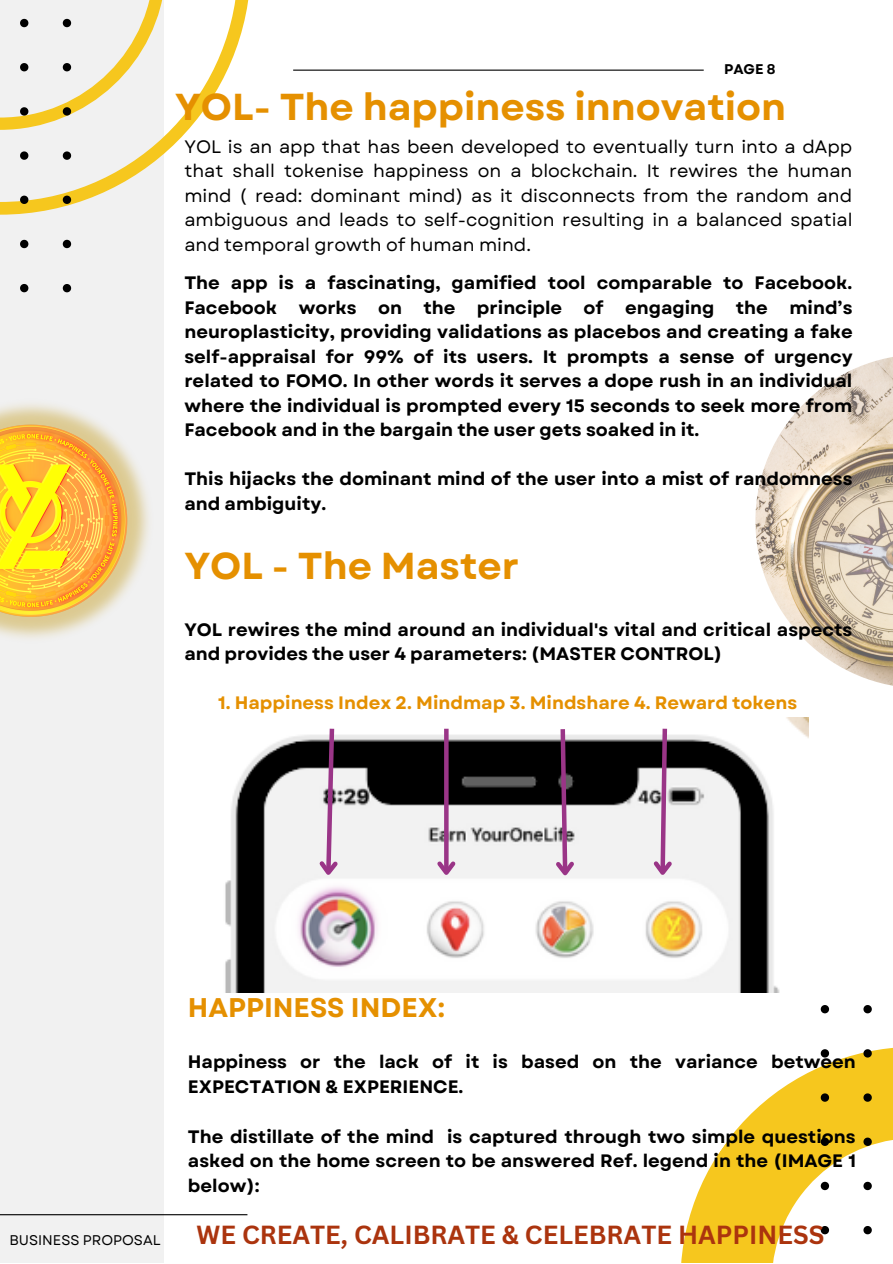
<style>
.page{position:relative;width:893px;height:1264px;background:#fff}
.page>*{position:absolute;margin:0;border:0;box-sizing:border-box;transform-origin:0 0}
.t1{font:700 37.5px "Garet";color:#e59000}
.t2{font:700 27px "Garet";color:#e59000}
.t3{font:700 25.5px "Canva Sans";color:#ab340e}
.t4{font:700 18px/24.5px "Garet";color:#000}
.t5{font:18px/24.5px "Garet";color:#000;text-align:justify}
.t6{font:700 18px "Garet";color:#e59000}
.t7{font:13.95px "Garet";color:#000}
.t8{font:700 13.95px "Garet";color:#000}
</style>
<div class="page">
<div style="left:0;top:0;width:164px;height:1262px;background:#f1f1f1"></div>
<svg style="left:71px;top:0;width:178px;height:205px"></svg>
<svg style="left:0;top:18px;width:71px;height:274px"></svg>
<hr style="left:293px;top:70px;width:410px;height:1px;background:#000">
<svg style="left:587px;top:992px;width:233px;height:270px"></svg>
<svg style="left:820px;top:1005px;width:72px;height:230px"></svg>
<hr style="left:0;top:1214px;width:247px;height:1px;background:#000">
<img style="left:755px;top:357px;width:137px;height:329px">
<img style="left:0;top:404px;width:149px;height:234px">
<img style="left:225px;top:718px;width:583px;height:274px">
<svg style="left:315px;top:724px;width:27px;height:156px"></svg>
<svg style="left:444px;top:728px;width:4px;height:129px"></svg>
<svg style="left:433px;top:857px;width:26px;height:23px"></svg>
<svg style="left:552px;top:724px;width:26px;height:156px"></svg>
<svg style="left:649px;top:724px;width:27px;height:156px"></svg>
<p class="t8" style="left:724px;top:59px;width:53px">PAGE 8</p>
<p class="t1" style="left:175px;top:80px;width:612px">YOL- The happiness innovation</p>
<p class="t5" style="left:184px;top:134px;width:669px">YOL is an app that has been developed to eventually turn into a dApp that shall tokenise happiness on a blockchain. It rewires the human mind ( read: dominant mind) as it disconnects from the random and ambiguous and leads to self-cognition resulting in a balanced spatial and temporal growth of human mind.</p>
<p class="t4" style="left:184px;top:271px;width:670px;text-align:justify">The app is a fascinating, gamified tool comparable to Facebook.<br>Facebook works on the principle of engaging the mind’s neuroplasticity, providing validations as placebos and creating a fake self-appraisal for 99% of its users. It prompts a sense of urgency related to FOMO. In other words it serves a dope rush in an individual where the individual is prompted every 15 seconds to seek more from Facebook and in the bargain the user gets soaked in it.</p>
<p class="t4" style="left:184px;top:466px;width:669px">This hijacks the dominant mind of the user into a mist of randomness and ambiguity.</p>
<p class="t1" style="left:184px;top:538px;width:336px">YOL - The Master</p>
<p class="t4" style="left:184px;top:617px;width:669px">YOL rewires the mind around an individual's vital and critical aspects and provides the user 4 parameters: (MASTER CONTROL)</p>
<p class="t6" style="left:218px;top:689px;width:580px">1. Happiness Index 2. Mindmap 3. Mindshare 4. Reward tokens</p>
<p class="t7" style="left:9px;top:1229px;width:153px">BUSINESS PROPOSAL</p>
<p class="t2" style="left:188px;top:987px;width:258px">HAPPINESS INDEX:</p>
<p class="t4" style="left:188px;top:1049px;width:669px">Happiness or the lack of it is based on the variance between<br>EXPECTATION &amp; EXPERIENCE.</p>
<p class="t4" style="left:188px;top:1124px;width:669px;text-align:justify">The distillate of the mind is captured through two simple questions asked on the home screen to be answered Ref. legend in the (IMAGE 1 below):</p>
<p class="t3" style="left:196px;top:1216px;width:629px">WE CREATE, CALIBRATE &amp; CELEBRATE HAPPINESS</p>
</div>
